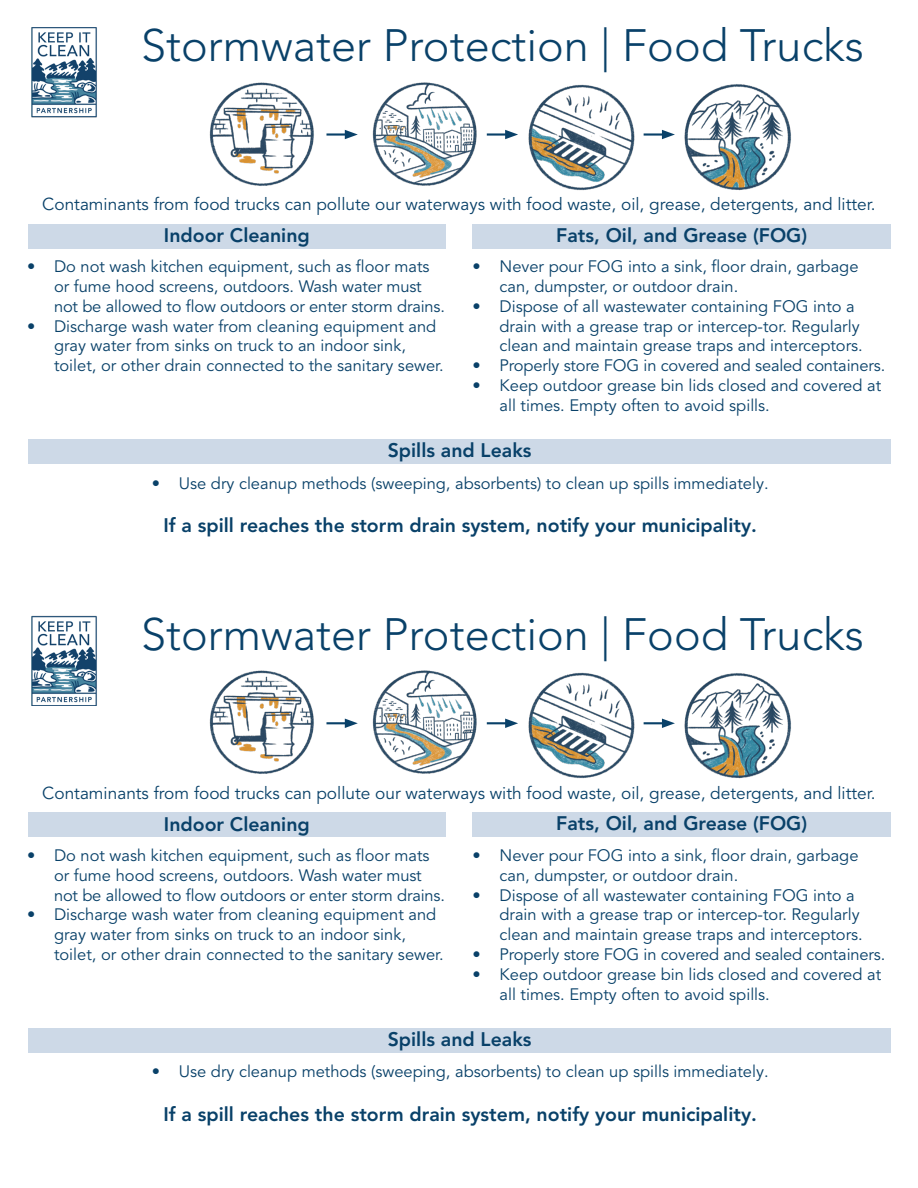
<style>
.page{position:relative;width:918px;height:1188px;background:#fff}
.page>*{position:absolute;margin:0;border:0;box-sizing:border-box;transform-origin:0 0}
.t1{font:300 45px "Avenir LT Pro";color:#094169}
.t2{font:800 19.5px "Avenir LT Pro";color:#094169}
.t3{font:17.25px "Avenir LT Pro";color:#094169}
.t4{font:16.5px/19.8px "Avenir LT Pro";color:#094169}
</style>
<div class="page">
<div style="left:472px;top:812px;width:419px;height:25px;background:#cdd9e7"></div>
<div style="left:28px;top:812px;width:418px;height:25px;background:#cdd9e7"></div>
<img style="left:209px;top:670px;width:105px;height:104px">
<img style="left:372px;top:670px;width:105px;height:104px">
<img style="left:528px;top:672px;width:107px;height:107px">
<img style="left:684px;top:673px;width:107px;height:106px">
<hr style="left:326px;top:722px;width:23px;height:2px;background:#094169">
<svg style="left:345px;top:719px;width:13px;height:9px"></svg>
<hr style="left:487px;top:722px;width:22px;height:2px;background:#094169">
<svg style="left:505px;top:719px;width:13px;height:9px"></svg>
<hr style="left:644px;top:722px;width:22px;height:2px;background:#094169">
<svg style="left:662px;top:719px;width:13px;height:9px"></svg>
<img style="left:31px;top:616px;width:66px;height:90px">
<div style="left:28px;top:1028px;width:863px;height:25px;background:#cdd9e7"></div>
<div style="left:472px;top:224px;width:419px;height:25px;background:#cdd9e7"></div>
<div style="left:28px;top:224px;width:418px;height:25px;background:#cdd9e7"></div>
<img style="left:209px;top:82px;width:105px;height:104px">
<img style="left:372px;top:82px;width:105px;height:104px">
<img style="left:528px;top:84px;width:107px;height:107px">
<img style="left:684px;top:84px;width:107px;height:107px">
<hr style="left:326px;top:133px;width:23px;height:3px;background:#094169">
<svg style="left:345px;top:130px;width:13px;height:9px"></svg>
<hr style="left:487px;top:133px;width:22px;height:3px;background:#094169">
<svg style="left:505px;top:130px;width:13px;height:9px"></svg>
<hr style="left:644px;top:133px;width:22px;height:3px;background:#094169">
<svg style="left:662px;top:130px;width:13px;height:9px"></svg>
<img style="left:31px;top:27px;width:66px;height:90px">
<div style="left:28px;top:439px;width:863px;height:25px;background:#cdd9e7"></div>
<p class="t1" style="left:141px;top:19px;width:724px">Stormwater Protection | Food Trucks</p>
<p class="t3" style="left:42px;top:194px;width:835px">Contaminants from food trucks can pollute our waterways with food waste, oil, grease, detergents, and litter.</p>
<p class="t2" style="left:164px;top:224px;width:147px">Indoor Cleaning</p>
<p class="t2" style="left:556px;top:223px;width:252px">Fats, Oil, and Grease (FOG)</p>
<p class="t4" style="left:54px;top:257px;width:393px;text-indent:-27px">• Do not wash kitchen equipment, such as floor mats or fume hood screens, outdoors. Wash water must not be allowed to flow outdoors or enter storm drains.</p>
<p class="t4" style="left:54px;top:316px;width:391px;text-indent:-27px">• Discharge wash water from cleaning equipment and gray water from sinks on truck to an indoor sink, toilet, or other drain connected to the sanitary sewer.</p>
<p class="t4" style="left:500px;top:257px;width:361px;text-indent:-27px">• Never pour FOG into a sink, floor drain, garbage can, dumpster, or outdoor drain.</p>
<p class="t4" style="left:500px;top:297px;width:365px;text-indent:-27px">• Dispose of all wastewater containing FOG into a drain with a grease trap or intercep-tor. Regularly clean and maintain grease traps and interceptors.</p>
<p class="t4" style="left:472px;top:356px;width:414px">• Properly store FOG in covered and sealed containers.</p>
<p class="t4" style="left:500px;top:376px;width:383px;text-indent:-27px">• Keep outdoor grease bin lids closed and covered at all times. Empty often to avoid spills.</p>
<p class="t2" style="left:388px;top:439px;width:145px">Spills and Leaks</p>
<p class="t4" style="left:152px;top:473px;width:618px">• Use dry cleanup methods (sweeping, absorbents) to clean up spills immediately.</p>
<p class="t2" style="left:164px;top:513px;width:595px">If a spill reaches the storm drain system, notify your municipality.</p>
<p class="t1" style="left:141px;top:608px;width:724px">Stormwater Protection | Food Trucks</p>
<p class="t3" style="left:42px;top:783px;width:835px">Contaminants from food trucks can pollute our waterways with food waste, oil, grease, detergents, and litter.</p>
<p class="t2" style="left:164px;top:812px;width:147px">Indoor Cleaning</p>
<p class="t2" style="left:556px;top:812px;width:252px">Fats, Oil, and Grease (FOG)</p>
<p class="t4" style="left:54px;top:846px;width:393px;text-indent:-27px">• Do not wash kitchen equipment, such as floor mats or fume hood screens, outdoors. Wash water must not be allowed to flow outdoors or enter storm drains.</p>
<p class="t4" style="left:54px;top:905px;width:391px;text-indent:-27px">• Discharge wash water from cleaning equipment and gray water from sinks on truck to an indoor sink, toilet, or other drain connected to the sanitary sewer.</p>
<p class="t4" style="left:500px;top:846px;width:361px;text-indent:-27px">• Never pour FOG into a sink, floor drain, garbage can, dumpster, or outdoor drain.</p>
<p class="t4" style="left:500px;top:885px;width:365px;text-indent:-27px">• Dispose of all wastewater containing FOG into a drain with a grease trap or intercep-tor. Regularly clean and maintain grease traps and interceptors.</p>
<p class="t4" style="left:472px;top:945px;width:414px">• Properly store FOG in covered and sealed containers.</p>
<p class="t4" style="left:500px;top:964px;width:383px;text-indent:-27px">• Keep outdoor grease bin lids closed and covered at all times. Empty often to avoid spills.</p>
<p class="t2" style="left:388px;top:1028px;width:145px">Spills and Leaks</p>
<p class="t4" style="left:152px;top:1062px;width:618px">• Use dry cleanup methods (sweeping, absorbents) to clean up spills immediately.</p>
<p class="t2" style="left:164px;top:1102px;width:595px">If a spill reaches the storm drain system, notify your municipality.</p>
</div>
